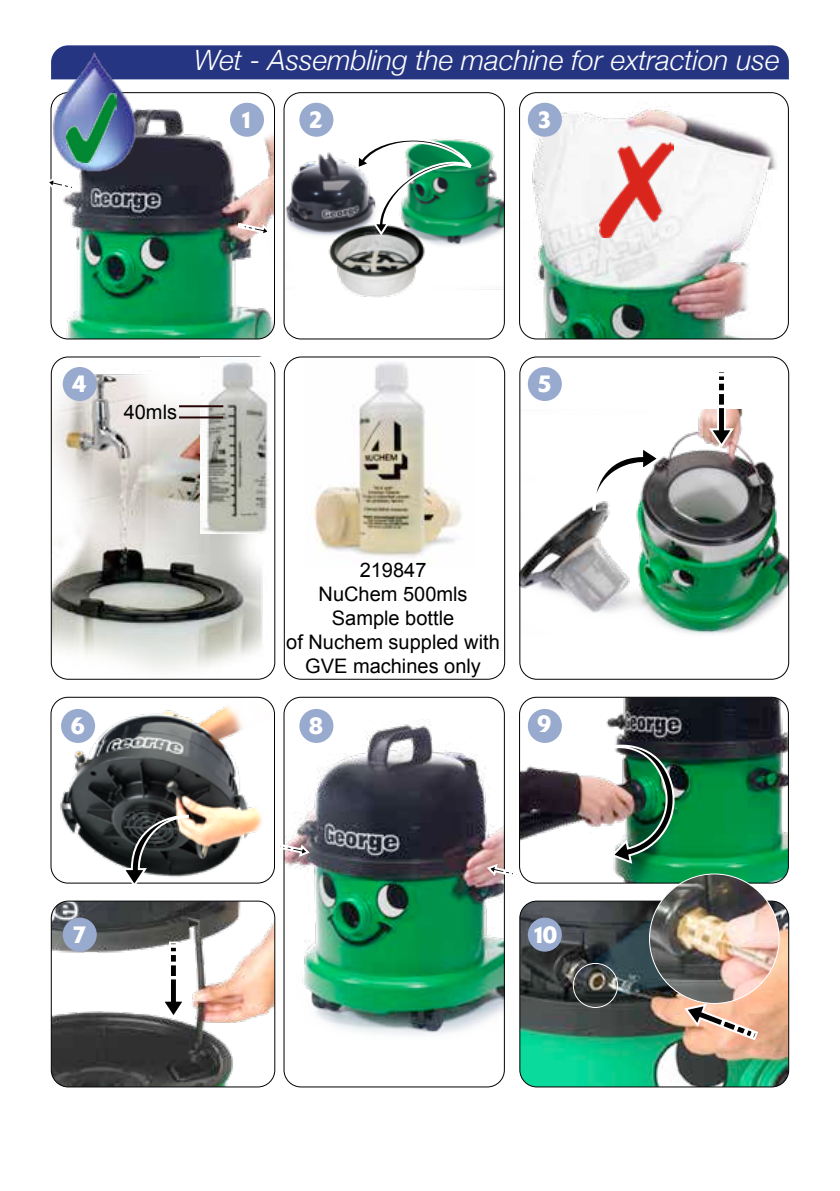
<style>
.page{position:relative;width:840px;height:1191px;background:#fff}
.page>*{position:absolute;margin:0;border:0;box-sizing:border-box;transform-origin:0 0}
.t1{font:italic 300 28px "Helvetica Neue";color:#fff}
.t2{font:500 24px "Delta";color:#fff}
.t3{font:20px/24px "Arial";color:#000;text-align:center}
</style>
<div class="page">
<img style="left:521px;top:902px;width:267px;height:185px">
<div style="left:519px;top:900px;width:269px;height:187px;border:1px solid #000;border-radius:17px"></div>
<div style="left:56px;top:45px;width:732px;height:34px;background:#263582"></div>
<svg style="left:585px;top:883px;width:177px;height:113px"></svg>
<img style="left:60px;top:105px;width:214px;height:234px">
<div style="left:50px;top:92px;width:225px;height:247px;border:1px solid #000;border-radius:17px"></div>
<img style="left:285px;top:141px;width:217px;height:156px">
<div style="left:283px;top:92px;width:221px;height:247px;border:1px solid #000;border-radius:17px"></div>
<img style="left:520px;top:101px;width:263px;height:238px">
<div style="left:518px;top:92px;width:270px;height:247px;border:1px solid #000;border-radius:17px"></div>
<img style="left:355px;top:139px;width:117px;height:98px">
<img style="left:599px;top:143px;width:73px;height:94px">
<div style="left:230px;top:103px;width:34px;height:34px;background:#99aacf;border-radius:50%"></div>
<div style="left:299px;top:103px;width:34px;height:34px;background:#99aacf;border-radius:50%"></div>
<div style="left:527px;top:103px;width:34px;height:34px;background:#99aacf;border-radius:50%"></div>
<img style="left:51px;top:358px;width:223px;height:320px">
<div style="left:51px;top:356px;width:224px;height:324px;border:1px solid #000;border-radius:17px"></div>
<img style="left:313px;top:362px;width:149px;height:195px">
<div style="left:283px;top:356px;width:222px;height:324px;border:1px solid #000;border-radius:17px"></div>
<img style="left:521px;top:409px;width:265px;height:225px">
<div style="left:519px;top:356px;width:269px;height:324px;border:1px solid #000;border-radius:17px"></div>
<img style="left:201px;top:358px;width:68px;height:175px">
<hr style="left:179px;top:405px;width:44px;height:2px;background:#240303">
<hr style="left:179px;top:416px;width:44px;height:2px;background:#240303">
<div style="left:527px;top:367px;width:34px;height:34px;background:#99aacf;border-radius:50%"></div>
<div style="left:63px;top:367px;width:34px;height:34px;background:#99aacf;border-radius:50%"></div>
<svg style="left:706px;top:408px;width:29px;height:41px"></svg>
<div style="left:717px;top:393px;width:7px;height:13px;background:#000"></div>
<div style="left:716px;top:392px;width:9px;height:15px;border:2px solid #fff"></div>
<div style="left:717px;top:383px;width:7px;height:8px;background:#000"></div>
<div style="left:716px;top:382px;width:9px;height:10px;border:2px solid #fff"></div>
<div style="left:717px;top:375px;width:7px;height:6px;background:#000"></div>
<div style="left:716px;top:374px;width:9px;height:8px;border:2px solid #fff"></div>
<div style="left:716px;top:370px;width:9px;height:5px;border:2px solid #fff"></div>
<svg style="left:591px;top:444px;width:69px;height:67px"></svg>
<img style="left:52px;top:697px;width:222px;height:186px">
<div style="left:50px;top:697px;width:225px;height:186px;border:1px solid #000;border-radius:17px"></div>
<img style="left:285px;top:719px;width:217px;height:316px">
<div style="left:283px;top:697px;width:221px;height:390px;border:1px solid #000;border-radius:17px"></div>
<img style="left:520px;top:697px;width:268px;height:186px">
<div style="left:518px;top:697px;width:270px;height:186px;border:1px solid #000;border-radius:17px"></div>
<svg style="left:120px;top:813px;width:70px;height:71px;background:#565857"></svg>
<img style="left:51px;top:902px;width:223px;height:185px">
<div style="left:51px;top:900px;width:224px;height:187px;border:1px solid #000;border-radius:17px"></div>
<svg style="left:159px;top:976px;width:29px;height:44px"></svg>
<div style="left:170px;top:964px;width:7px;height:13px;background:#000"></div>
<div style="left:169px;top:963px;width:9px;height:15px;border:2px solid #fff"></div>
<div style="left:170px;top:954px;width:7px;height:8px;background:#000"></div>
<div style="left:169px;top:953px;width:9px;height:10px;border:2px solid #fff"></div>
<div style="left:170px;top:946px;width:7px;height:6px;background:#000"></div>
<div style="left:169px;top:945px;width:9px;height:8px;border:2px solid #fff"></div>
<div style="left:169px;top:941px;width:9px;height:5px;border:2px solid #fff"></div>
<svg style="left:274px;top:842px;width:37px;height:16px"></svg>
<svg style="left:485px;top:862px;width:36px;height:17px"></svg>
<div style="left:63px;top:917px;width:34px;height:34px;background:#99aacf;border-radius:50%"></div>
<div style="left:61px;top:709px;width:34px;height:34px;background:#99aacf;border-radius:50%"></div>
<div style="left:299px;top:709px;width:34px;height:34px;background:#99aacf;border-radius:50%"></div>
<div style="left:527px;top:709px;width:34px;height:34px;background:#99aacf;border-radius:50%"></div>
<div style="left:527px;top:917px;width:34px;height:34px;background:#99aacf;border-radius:50%"></div>
<img style="left:603px;top:740px;width:75px;height:125px">
<svg style="left:682px;top:1002px;width:77px;height:39px;background:#daaf97"></svg>
<img style="left:649px;top:874px;width:129px;height:129px;border-radius:65px">
<div style="left:572px;top:963px;width:45px;height:45px;border:1px solid #fff;border-radius:50%"></div>
<svg style="left:236px;top:222px;width:37px;height:16px"></svg>
<svg style="left:49px;top:178px;width:31px;height:14px"></svg>
<img style="left:50px;top:50px;width:95px;height:128px">
<img style="left:66px;top:94px;width:50px;height:69px">
<h1 class="t1" style="left:194px;top:38px;width:586px">Wet - Assembling the machine for extraction use</h1>
<p class="t2" style="left:239px;top:105px;width:16px">1</p>
<p class="t2" style="left:308px;top:105px;width:16px">2</p>
<p class="t2" style="left:536px;top:105px;width:16px">3</p>
<p class="t2" style="left:72px;top:369px;width:16px">4</p>
<p class="t2" style="left:536px;top:369px;width:16px">5</p>
<p class="t3" style="left:124px;top:400px;width:55px">40mls</p>
<p class="t3" style="left:286px;top:558px;width:215px">219847<br>NuChem 500mls<br>Sample bottle<br>of Nuchem suppled with<br>GVE machines only</p>
<p class="t2" style="left:70px;top:711px;width:16px">6</p>
<p class="t2" style="left:308px;top:711px;width:16px">8</p>
<p class="t2" style="left:536px;top:709px;width:17px">9</p>
<p class="t2" style="left:72px;top:920px;width:16px">7</p>
<p class="t2" style="left:531px;top:920px;width:27px">10</p>
</div>
